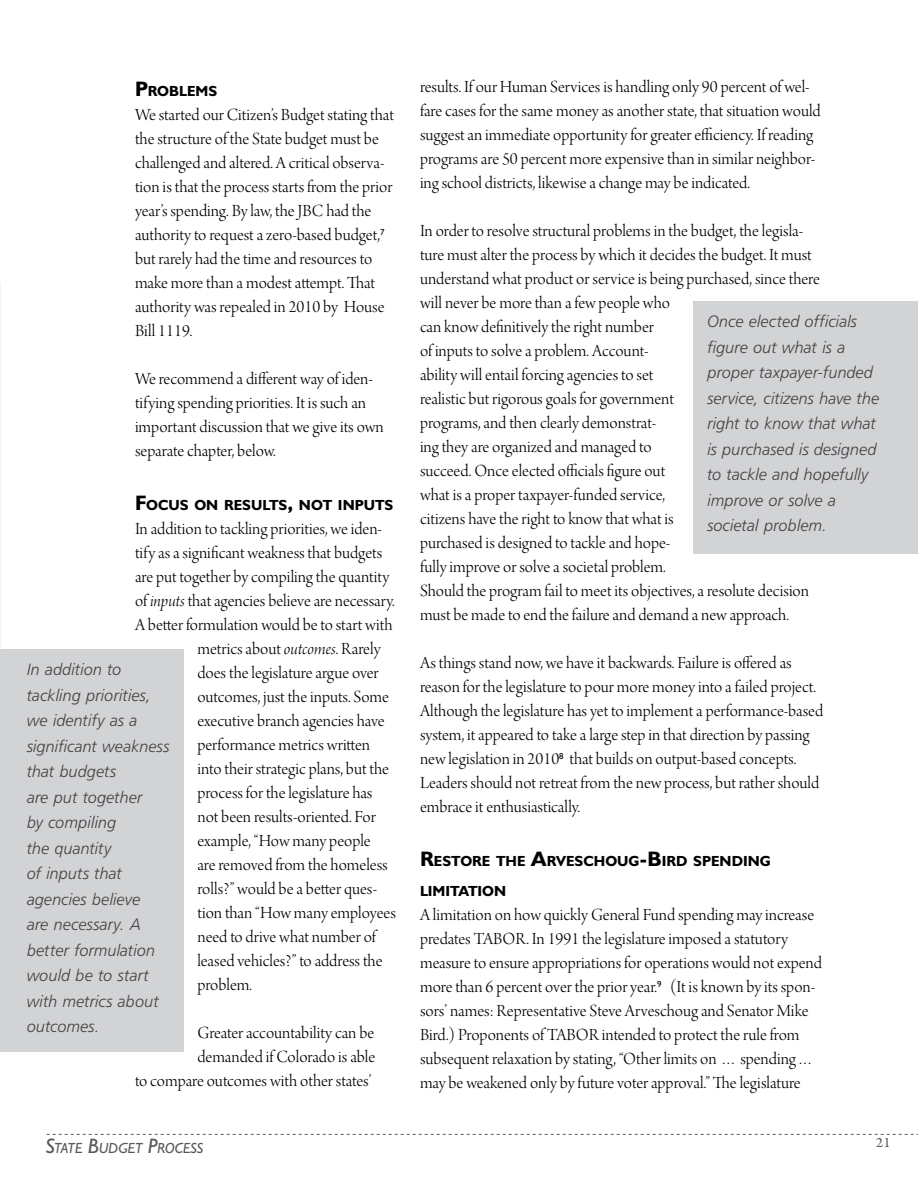
<style>
.page{position:relative;width:918px;height:1188px;background:#fff}
.page>*{position:absolute;margin:0;border:0;box-sizing:border-box;transform-origin:0 0}
.t1{font:18px/24px "Arno Pro Light Display";color:#000}
.t2{font:16.5px/25.5px "Humanist 777 BT Light Italic B";letter-spacing:-.005em;color:#414042}
.t3{font:15px "Arno Pro";color:#58595b}
.t4{font:700 14.7px/30px "Humanist 521 BT";color:#000}
.t5{font:italic 14.7px "Humanist 521 BT";letter-spacing:-.005em;color:#58595b}
.s1{font-size:21px}
.s2{font-family:"Arno Pro Light Italic Display"}
</style>
<div class="page">
<svg style="left:47px;top:1134px;width:871px;height:1px"></svg>
<div style="left:0;top:649px;width:184px;height:403px;background:#d1d3d4"></div>
<div style="left:694px;top:301px;width:224px;height:253px;background:#d1d3d4"></div>
<p class="t1" style="left:420px;top:76px;width:402px;text-indent:-285px"><sup>S</sup><sup>TATE</sup> <sup>B</sup><sup>UDGET</sup> <sup>P</sup><sup>ROCESS</sup> results. If our Human Services is handling only 90 percent of wel&shy;fare cases for the same money as another state, that situation would suggest an immediate opportunity for greater efficiency. If reading programs are 50 percent more expensive than in similar neighbor&shy;ing school districts, likewise a change may be indicated.</p>
<p class="t1" style="left:420px;top:220px;width:401px">In order to resolve structural problems in the budget, the legisla&shy;ture must alter the process by which it decides the budget. It must understand what product or service is being purchased, since there will never be more than a few people who<br>can know definitively the right number<br>of inputs to solve a problem. Account-<br>ability will entail forcing agencies to set<br>realistic but rigorous goals for government<br>programs, and then clearly demonstrat-<br>ing they are organized and managed to<br>succeed. Once elected officials figure out<br>what is a proper taxpayer-funded service,<br>citizens have the right to know that what is<br>purchased is designed to tackle and hope-<br>fully improve or solve a societal problem.<br>Should the program fail to meet its objectives, a resolute decision must be made to end the failure and demand a new approach.</p>
<p class="t1" style="left:420px;top:652px;width:405px">As things stand now, we have it backwards. Failure is offered as reason for the legislature to pour more money into a failed project.<br>Although the legislature has yet to implement a performance-based system, it appeared to take a large step in that direction by passing new legislation in 2010<sup>8</sup> that builds on output-based concepts.<br>Leaders should not retreat from the new process, but rather should embrace it enthusiastically.</p>
<p class="t4" style="left:420px;top:846px;width:352px"><span class="s1">R</span>ESTORE THE <span class="s1">A</span>RVESCHOUG<span class="s1">-B</span>IRD SPENDING<br>LIMITATION</p>
<p class="t1" style="left:420px;top:904px;width:403px">A limitation on how quickly General Fund spending may increase predates TABOR. In 1991 the legislature imposed a statutory measure to ensure appropriations for operations would not expend more than 6 percent over the prior year.<sup>9</sup> (It is known by its spon&shy;sors’ names: Representative Steve Arveschoug and Senator Mike Bird.) Proponents of TABOR intended to protect the rule from subsequent relaxation by stating, “Other limits on … spending… may be weakened only by future voter approval.” The legislature</p>
<p class="t4" style="left:135px;top:76px;width:84px"><span class="s1">P</span>ROBLEMS</p>
<p class="t1" style="left:135px;top:104px;width:260px">We started our Citizen’s Budget stating that the structure of the State budget must be challenged and altered. A critical observa&shy;tion is that the process starts from the prior year’s spending. By law, the JBC had the authority to request a zero-based budget,<sup>7 </sup>but rarely had the time and resources to make more than a modest attempt. That authority was repealed in 2010 by House Bill 1119.</p>
<p class="t1" style="left:135px;top:368px;width:250px">We recommend a different way of iden&shy;tifying spending priorities. It is such an important discussion that we give its own separate chapter, below.</p>
<p class="t4" style="left:135px;top:490px;width:260px"><span class="s1">F</span>OCUS ON RESULTS<span class="s1">,</span> NOT INPUTS</p>
<p class="t1" style="left:135px;top:518px;width:249px">In addition to tackling priorities, we iden-</p>
<p class="t1" style="left:135px;top:542px;width:249px">tify as a significant weakness that budgets</p>
<p class="t1" style="left:135px;top:566px;width:256px">are put together by compiling the quantity</p>
<p class="t1" style="left:135px;top:590px;width:261px">of <span class="s2">inputs</span> that agencies believe are necessary.</p>
<p class="t1" style="left:135px;top:614px;width:259px">A better formulation would be to start with</p>
<p class="t1" style="left:197px;top:638px;width:185px">metrics about <span class="s2">outcomes</span>. Rarely</p>
<p class="t1" style="left:197px;top:662px;width:183px">does the legislature argue over</p>
<p class="t1" style="left:197px;top:686px;width:193px">outcomes, just the inputs. Some</p>
<p class="t1" style="left:197px;top:710px;width:189px">executive branch agencies have</p>
<p class="t1" style="left:197px;top:734px;width:174px">performance metrics written</p>
<p class="t1" style="left:197px;top:758px;width:193px">into their strategic plans, but the</p>
<p class="t1" style="left:197px;top:782px;width:177px">process for the legislature has</p>
<p class="t1" style="left:197px;top:806px;width:180px">not been results-oriented. For</p>
<p class="t1" style="left:197px;top:830px;width:175px">example, “How many people</p>
<p class="t1" style="left:197px;top:854px;width:192px">are removed from the homeless</p>
<p class="t1" style="left:197px;top:878px;width:181px">rolls?” would be a better ques-</p>
<p class="t1" style="left:197px;top:902px;width:200px">tion than “How many employees</p>
<p class="t1" style="left:197px;top:926px;width:180px">need to drive what number of</p>
<p class="t1" style="left:197px;top:950px;width:187px">leased vehicles?” to address the</p>
<p class="t1" style="left:197px;top:974px;width:56px">problem.</p>
<p class="t1" style="left:135px;top:1022px;width:242px;text-align:right">Greater accountability can be demanded if Colorado is able<br>to compare outcomes with other states’</p>
<p class="t2" style="left:707px;top:309px;width:174px">Once elected officials figure out what is a proper taxpayer-funded service, citizens have the right to know that what is purchased is designed to tackle and hopefully improve or solve a societal problem.</p>
<p class="t2" style="left:27px;top:656px;width:144px">In addition to tackling priorities, we identify as a significant weakness that budgets<br>are put together<br>by compiling<br>the quantity<br>of inputs that agencies believe<br>are necessary. A better formulation would be to start with metrics about outcomes.</p>
<p class="t5" style="left:46px;top:1139px;width:152px"><span class="s1">S</span>TATE <span class="s1">B</span>UDGET <span class="s1">P</span>ROCESS</p>
<p class="t3" style="left:876px;top:1134px;width:16px">21</p>
</div>
